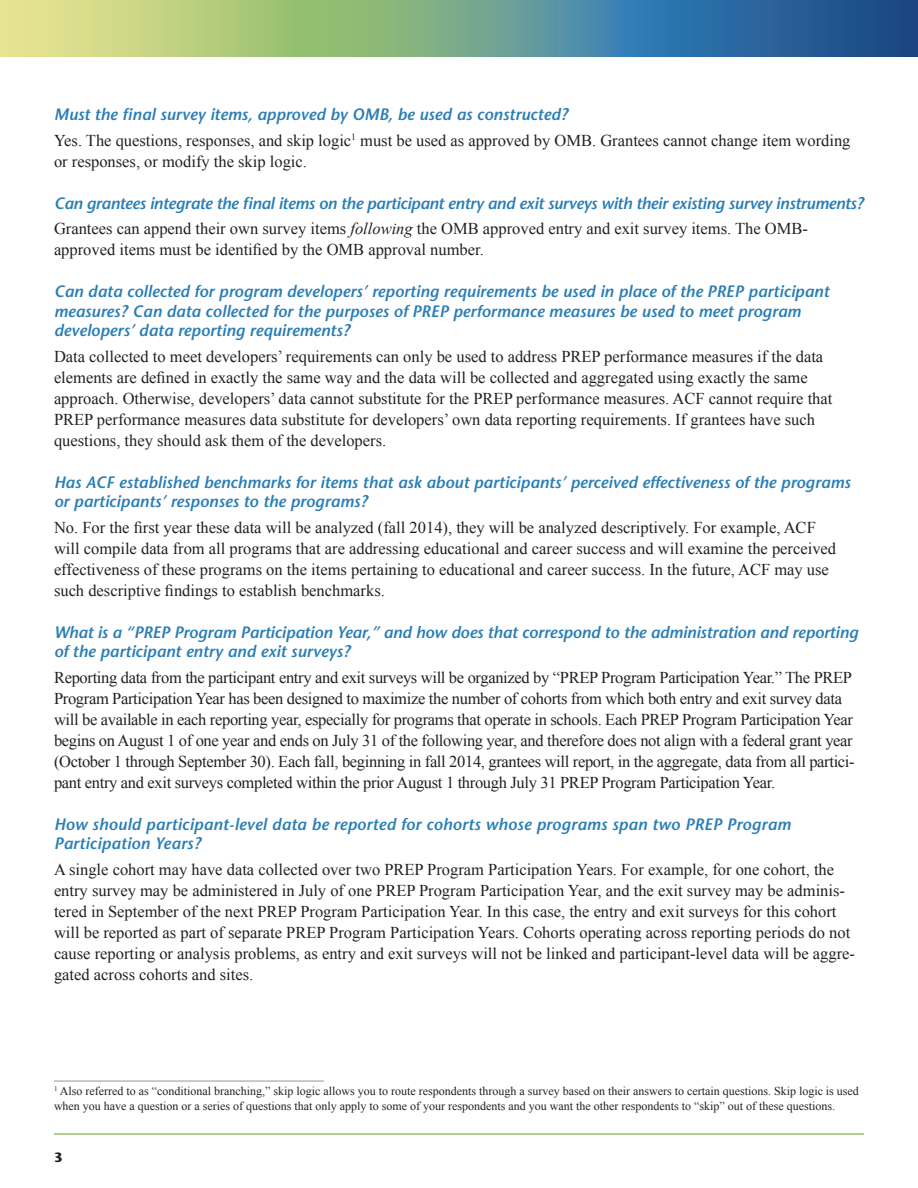
<style>
.page{position:relative;width:918px;height:1188px;background:#fff}
.page>*{position:absolute;margin:0;border:0;box-sizing:border-box;transform-origin:0 0}
.FAQ_Answer{font:16.5px/21px "Times New Roman";color:#231f20}
.FAQ_Question{font:italic 600 16.5px/19.5px "Stone Sans Std";color:#2a7eb6}
.FAQ_Answer-2{font:16.5px/21px "Times New Roman";letter-spacing:-.02em;color:#231f20}
.FAQ_Question-2{font:italic 600 16.5px "Stone Sans Std";letter-spacing:-.02em;color:#2a7eb6}
.t1{font:700 13.5px "Stone Sans Std";color:#231f20}
.Footnote{font:12px/15px "Times New Roman";color:#231f20}
.s1{font-style:italic}
</style>
<div class="page">
<svg style="left:0;top:0;width:918px;height:56px;background:#759f8e"></svg>
<hr style="left:54px;top:1133px;width:810px;height:2px;background:#95c06c">
<hr style="left:54px;top:1081px;width:270px;height:1px;background:#939598">
<p class="FAQ_Question" style="left:54px;top:105px;width:516px">Must the final survey items, approved by OMB, be used as constructed?</p>
<p class="FAQ_Answer" style="left:54px;top:129px;width:798px">Yes. The questions, responses, and skip logic<sup>1</sup> must be used as approved by OMB. Grantees cannot change item wording or responses, or modify the skip logic.</p>
<p class="FAQ_Question-2" style="left:54px;top:193px;width:811px">Can grantees integrate the final items on the participant entry and exit surveys with their existing survey instruments?</p>
<p class="FAQ_Answer" style="left:54px;top:218px;width:755px">Grantees can append their own survey items <span class="s1">following</span> the OMB approved entry and exit survey items. The OMB&shy;approved items must be identified by the OMB approval number.</p>
<p class="FAQ_Question" style="left:54px;top:282px;width:777px">Can data collected for program developers’ reporting requirements be used in place of the PREP participant measures? Can data collected for the purposes of PREP performance measures be used to meet program developers’ data reporting requirements?</p>
<p class="FAQ_Answer" style="left:54px;top:345px;width:780px">Data collected to meet developers’ requirements can only be used to address PREP performance measures if the data elements are defined in exactly the same way and the data will be collected and aggregated using exactly the same approach. Otherwise, developers’ data cannot substitute for the PREP performance measures. ACF cannot require that PREP performance measures data substitute for developers’ own data reporting requirements. If grantees have such questions, they should ask them of the developers.</p>
<p class="FAQ_Question" style="left:54px;top:472px;width:798px">Has ACF established benchmarks for items that ask about participants’ perceived effectiveness of the programs or participants’ responses to the programs?</p>
<p class="FAQ_Answer" style="left:54px;top:516px;width:784px">No. For the first year these data will be analyzed (fall 2014), they will be analyzed descriptively. For example, ACF will compile data from all programs that are addressing educational and career success and will examine the perceived effectiveness of these programs on the items pertaining to educational and career success. In the future, ACF may use such descriptive findings to establish benchmarks.</p>
<p class="FAQ_Question" style="left:54px;top:622px;width:806px">What is a “PREP Program Participation Year,” and how does that correspond to the administration and reporting of the participant entry and exit surveys?</p>
<p class="FAQ_Answer-2" style="left:54px;top:666px;width:802px">Reporting data from the participant entry and exit surveys will be organized by “PREP Program Participation Year.” The PREP Program Participation Year has been designed to maximize the number of cohorts from which both entry and exit survey data will be available in each reporting year, especially for programs that operate in schools. Each PREP Program Participation Year begins on August 1 of one year and ends on July 31 of the following year, and therefore does not align with a federal grant year (October 1 through September 30). Each fall, beginning in fall 2014, grantees will report, in the aggregate, data from all partici&shy;pant entry and exit surveys completed within the prior August 1 through July 31 PREP Program Participation Year.</p>
<p class="FAQ_Question" style="left:54px;top:814px;width:738px">How should participant-level data be reported for cohorts whose programs span two PREP Program<br>Participation Years?</p>
<p class="FAQ_Answer" style="left:54px;top:858px;width:802px">A single cohort may have data collected over two PREP Program Participation Years. For example, for one cohort, the entry survey may be administered in July of one PREP Program Participation Year, and the exit survey may be adminis&shy;tered in September of the next PREP Program Participation Year. In this case, the entry and exit surveys for this cohort will be reported as part of separate PREP Program Participation Years. Cohorts operating across reporting periods do not cause reporting or analysis problems, as entry and exit surveys will not be linked and participant-level data will be aggre&shy;gated across cohorts and sites.</p>
<p class="Footnote" style="left:54px;top:1083px;width:806px"><sup>1</sup> Also referred to as “conditional branching,” skip logic allows you to route respondents through a survey based on their answers to certain questions. Skip logic is used when you have a question or a series of questions that only apply to some of your respondents and you want the other respondents to “skip” out of these questions.</p>
<p class="t1" style="left:54px;top:1149px;width:10px">3</p>
</div>
